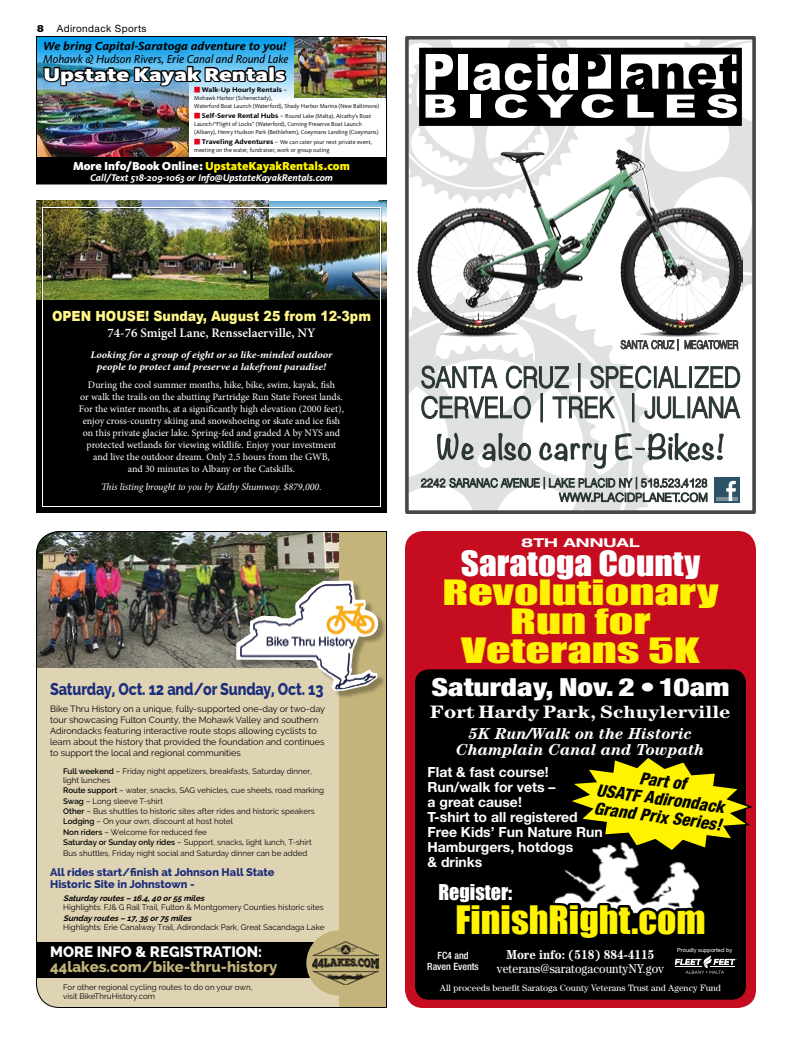
<style>
.page{position:relative;width:792px;height:1044px;background:#fff}
.page>*{position:absolute;margin:0;border:0;box-sizing:border-box;transform-origin:0 0}
.t1{font:36px "Impact";color:#fff300;scale:1.05 1}
.t2{font:32.1px/29.1px "Impact";color:#fff300;text-align:center;scale:1.5 1}
.t3{font:900 condensed 25px "Helvetica Neue LT Std";color:#fff;scale:1.25 1}
.t4{font:20px "Impact";color:#fff}
.t5{font:900 19px "Kievit OT";color:#fff;scale:1.25 1}
.t6{font:700 18px "Century Std";color:#fff;scale:1.15 1}
.t7{font:italic 800 condensed 17px/18px "Helvetica Neue LT Std";color:#000;text-align:center}
.t8{font:800 17px "Raleway";letter-spacing:-.01em;color:#1c2d7c;scale:.84 1}
.t9{font:italic 700 16px/16px "Century Std";color:#fff;text-align:center}
.t10{font:800 15px/15px "Raleway";color:#c4b47b}
.t11{font:700 14px/15px "Helvetica Neue LT Std";color:#fff}
.t12{font:900 14px "Arial";color:#fff888;scale:.9 1}
.t13{font:13px/14px "Century Std";color:#fff;text-align:center;scale:.9 1}
.t14{font:600 13px "Minion Pro";color:#fff}
.t15{font:700 expanded 12.2px "Helvetica Neue LT Std";color:#fff;scale:1.22 1}
.t16{font:italic 12px/13px "Kievit OT";color:#000;scale:.96 1}
.t17{font:900 12px "Kievit OT";color:#fff300}
.t18{font:800 11px/12px "Raleway";color:#1c2d7c}
.t19{font:10px/12px "Minion Pro";color:#fff;text-align:center}
.t20{font:italic 700 10px/12px "Minion Pro";letter-spacing:-.005em;color:#fff;text-align:center;scale:1.1 1}
.t21{font:italic 700 10px "Kievit OT";color:#fff}
.t22{font:italic 10px "Minion Pro";letter-spacing:-.01em;color:#fff}
.t23{font:500 condensed 10px/11px "Helvetica Neue LT Std";color:#fff;text-align:center}
.t24{font:10px "Helvetica Neue LT Std";letter-spacing:.04em;color:#000}
.t25{font:900 10px "Helvetica Neue LT Std";color:#000}
.t26{font:9.2px "Century Std";color:#fff}
.t27{font:9px/11px "Raleway";color:#000}
.t28{font:8px/10.4px "Raleway";color:#000}
.t29{font:700 7px "Kievit OT";color:#000;scale:1.1 1}
.t30{font:6px/8px "Kievit OT";color:#000}
.t31{font:5.7px "Helvetica Neue LT Std";color:#fff}
.s1{font-weight:700}
.s2{font-family:"Universal Std Newswith Comm Pi";font-weight:400;color:#e6001c}
.s3{font-weight:400}
.s4{font-family:"Universal Std Newswith Comm Pi";font-size:7px;color:#e6001c}
.s5{font-weight:700;font-size:7px}
.s6{font-size:7px}
.s7{color:#fff}
.s8{font-weight:600}
.s9{font-weight:700;font-style:italic}
</style>
<div class="page">
<svg style="left:36px;top:531px;width:351px;height:477px;background:#b0a88c"></svg>
<div style="left:36px;top:504px;width:351px;height:9px;background:#000"></div>
<div style="left:36px;top:299px;width:351px;height:208px;background:#000"></div>
<img style="left:36px;top:201px;width:233px;height:98px">
<img style="left:382px;top:219px;width:5px;height:80px">
<svg style="left:269px;top:201px;width:118px;height:17px"></svg>
<div style="left:41px;top:207px;width:341px;height:302px;background:#000;opacity:.75"></div>
<div style="left:42px;top:207px;width:339px;height:300px;border:1px solid #fff"></div>
<img style="left:38px;top:103px;width:151px;height:55px">
<div style="left:36px;top:158px;width:351px;height:26px;background:#000"></div>
<img style="left:38px;top:38px;width:347px;height:65px">
<img style="left:295px;top:38px;width:90px;height:60px">
<img style="left:42px;top:65px;width:246px;height:23px">
<div style="left:36px;top:36px;width:351px;height:148px;border:1px solid #000"></div>
<div style="left:405px;top:531px;width:351px;height:477px;background:#c50c20;border-radius:18px"></div>
<div style="left:416px;top:670px;width:329px;height:329px;background:#000;border-radius:13px"></div>
<div style="left:415px;top:669px;width:331px;height:331px;border:1px solid #000;border-radius:13px"></div>
<img style="left:556px;top:853px;width:144px;height:46px">
<svg style="left:553px;top:899px;width:148px;height:16px"></svg>
<svg style="left:572px;top:755px;width:181px;height:98px"></svg>
<svg style="left:675px;top:956px;width:62px;height:18px"></svg>
<svg style="left:405px;top:36px;width:351px;height:477px"></svg>
<svg style="left:408px;top:339px;width:332px;height:172px"></svg>
<p class="t25" style="left:37px;top:23px;width:8px">8</p>
<p class="t24" style="left:57px;top:23px;width:91px">Adirondack Sports</p>
<p class="t16" style="left:43px;top:39px;width:257px"><span class="s1">We bring Capital-Saratoga adventure to you!<br></span>Mohawk &amp; Hudson Rivers, Erie Canal and Round Lake</p>
<p class="t5" style="left:43px;top:63px;width:195px">Upstate Kayak Rentals</p>
<p class="t29" style="left:194px;top:86px;width:86px"><span class="s2">■</span> Walk-Up Hourly Rentals <span class="s3">–</span></p>
<p class="t30" style="left:194px;top:94px;width:187px">Mohawk Harbor (Schenectady),<br>Waterford Boat Launch (Waterford), Shady Harbor Marina (New Baltimore)</p>
<p class="t30" style="left:194px;top:112px;width:186px"><span class="s4">■</span> <span class="s5">Self-Serve Rental Hubs</span> <span class="s6">–</span> Round Lake (Malta), Alcathy’s Boat<br>Launch/“Flight of Locks” (Waterford), Corning Preserve Boat Launch (Albany), Henry Hudson Park (Bethlehem), Coeymans Landing (Coeymans)</p>
<p class="t30" style="left:194px;top:138px;width:179px"><span class="s4">■</span> <span class="s5">Traveling Adventures</span> <span class="s6">–</span> We can cater your next private event, meeting on the water, fundraiser, work or group outing</p>
<p class="t17" style="left:73px;top:159px;width:278px"><span class="s7">More Info/Book Online:</span> UpstateKayakRentals.com</p>
<p class="t21" style="left:90px;top:172px;width:244px">Call/Text 518-209-1063 or Info@UpstateKayakRentals.com</p>
<p class="t12" style="left:52px;top:306px;width:356px">OPEN HOUSE! Sunday, August 25 from 12-3pm</p>
<p class="t14" style="left:107px;top:326px;width:210px">74-76 Smigel Lane, Rensselaerville, NY</p>
<p class="t20" style="left:90px;top:349px;width:222px">Looking for a group of eight or so like-minded outdoor people to protect and preserve a lakefront paradise!</p>
<p class="t19" style="left:79px;top:379px;width:266px">During the cool summer months, hike, bike, swim, kayak, fish<br>or walk the trails on the abutting Partridge Run State Forest lands.<br>For the winter months, at a significantly high elevation (2000 feet), enjoy cross-country skiing and snowshoeing or skate and ice fish on this private glacier lake. Spring-fed and graded A by NYS and protected wetlands for viewing wildlife. Enjoy your investment and live the outdoor dream. Only 2.5 hours from the GWB,<br>and 30 minutes to Albany or the Catskills.</p>
<p class="t22" style="left:101px;top:480px;width:222px">This listing brought to you by Kathy Shumway. $879,000.</p>
<p class="t8" style="left:50px;top:679px;width:327px">Saturday, Oct. 12 and/or Sunday, Oct. 13</p>
<p class="t27" style="left:50px;top:703px;width:276px">Bike Thru History on a unique, fully-supported one-day or two-day tour showcasing Fulton County, the Mohawk Valley and southern Adirondacks featuring interactive route stops allowing cyclists to learn about the history that provided the foundation and continues to support the local and regional communities</p>
<p class="t28" style="left:63px;top:767px;width:250px;line-height:9px"><span class="s8">Full weekend</span> – Friday night appetizers, breakfasts, Saturday dinner, light lunches</p>
<p class="t28" style="left:63px;top:785px;width:262px"><span class="s8">Route support</span> – water, snacks, SAG vehicles, cue sheets, road marking <span class="s8">Swag</span> – Long sleeve T-shirt<br><span class="s8">Other</span> – Bus shuttles to historic sites after rides and historic speakers <span class="s8">Lodging</span> – On your own, discount at host hotel<br><span class="s8">Non riders</span> – Welcome for reduced fee<br><span class="s8">Saturday or Sunday only rides</span> – Support, snacks, light lunch, T-shirt Bus shuttles, Friday night social and Saturday dinner can be added</p>
<p class="t18" style="left:50px;top:866px;width:226px">All rides start/finish at Johnson Hall State<br>Historic Site in Johnstown -</p>
<p class="t28" style="left:63px;top:894px;width:262px;line-height:9px"><span class="s9">Saturday routes– 16.4,40 or55miles<br></span>Highlights: FJ&amp; G Rail Trail, Fulton &amp; Montgomery Counties historic sites</p>
<p class="t28" style="left:63px;top:914px;width:263px;line-height:9px"><span class="s9">Sunday routes– 17,35or75miles<br></span>Highlights: Erie Canalway Trail, Adirondack Park, Great Sacandaga Lake</p>
<p class="t10" style="left:50px;top:944px;width:229px"><span class="s7">MORE INFO &amp; REGISTRATION:<br></span>44lakes.com/bike-thru-history</p>
<p class="t28" style="left:63px;top:983px;width:191px;line-height:9px">For other regional cycling routes to do on your own, visit BikeThruHistory.com</p>
<p class="t15" style="left:521px;top:535px;width:99px">8TH ANNUAL</p>
<p class="t2" style="left:442px;top:548px;width:186px"><span class="s7">Saratoga County<br></span>Revolutionary<br>Run for<br>Veterans 5K</p>
<p class="t3" style="left:431px;top:671px;width:240px">Saturday, Nov. 2 • 10am</p>
<p class="t6" style="left:430px;top:701px;width:263px">Fort Hardy Park, Schuylerville</p>
<p class="t9" style="left:456px;top:725px;width:250px">5K Run/Walk on the Historic<br>Champlain Canal and Towpath</p>
<p class="t11" style="left:428px;top:765px;width:177px">Flat &amp; fast course!<br>Run/walk for vets –<br>a great cause!<br>T-shirt to all registered<br>Free Kids’ Fun Nature Run<br>Hamburgers, hotdogs<br>&amp; drinks</p>
<p class="t7" style="left:600px;top:764px;width:130px;rotate:7deg">Part of<br>USATF Adirondack<br>Grand Prix Series!</p>
<p class="t4" style="left:438px;top:877px;width:75px">Register:</p>
<p class="t1" style="left:455px;top:892px;width:240px">FinishRight.com</p>
<p class="t13" style="left:497px;top:947px;width:187px"><span class="s1">More info: (518) 884-4115 </span>veterans@saratogacountyNY.gov</p>
<p class="t31" style="left:677px;top:947px;width:56px">Proudly supported by</p>
<p class="t23" style="left:427px;top:950px;width:53px">FC4 and<br>Raven Events</p>
<p class="t26" style="left:440px;top:982px;width:283px">All proceeds benefit Saratoga County Veterans Trust and Agency Fund</p>
</div>
